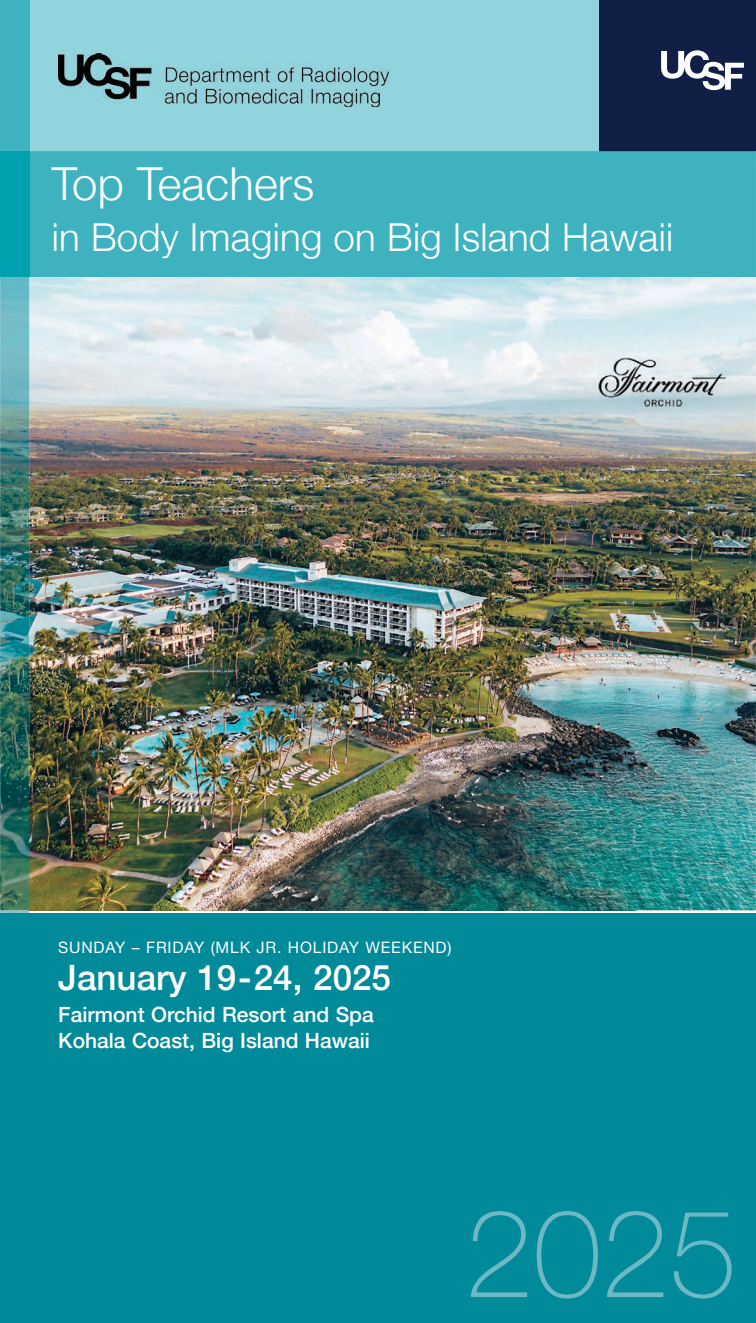
<style>
.page{position:relative;width:756px;height:1323px;background:#fff}
.page>*{position:absolute;margin:0;border:0;box-sizing:border-box;transform-origin:0 0}
.t1{font:100 122.5px "Helvetica Neue";color:#6cb9c5}
.t2{font:300 45.5px "Helvetica Neue";letter-spacing:.005em;color:#fff}
.t3{font:300 38.5px "Helvetica Neue";letter-spacing:.005em;color:#fff}
.t4{font:500 35px "Helvetica Neue";color:#fff}
.t5{font:500 21px/26.2px "Helvetica Neue";color:#fff}
.t6{font:15.75px "Helvetica Neue";letter-spacing:.05em;color:#fff}
</style>
<div class="page">
<div style="left:0;top:913px;width:756px;height:410px;background:#008a9a"></div>
<div style="left:0;top:0;width:756px;height:277px;background:#91d4dd"></div>
<div style="left:600px;top:0;width:156px;height:151px;background:#101f46"></div>
<svg style="left:661px;top:50px;width:83px;height:40px"></svg>
<img style="left:59px;top:54px;width:330px;height:53px">
<img style="left:29px;top:277px;width:727px;height:633px">
<div style="left:29px;top:151px;width:727px;height:126px;background:#3fb2c0"></div>
<div style="left:0;top:0;width:29px;height:151px;background:#3fb2c0"></div>
<img style="left:0;top:277px;width:29px;height:636px">
<div style="left:0;top:151px;width:29px;height:126px;background:#00a1b0"></div>
<img style="left:580px;top:351px;width:160px;height:63px">
<h2 class="t2" style="left:52px;top:148px;width:264px">Top Teachers</h2>
<h3 class="t3" style="left:52px;top:206px;width:623px">in Body Imaging on Big Island Hawaii</h3>
<p class="t6" style="left:58px;top:936px;width:395px">SUNDAY – FRIDAY (MLK JR. HOLIDAY WEEKEND)</p>
<h3 class="t4" style="left:58px;top:950px;width:334px">January 19-24, 2025</h3>
<p class="t5" style="left:58px;top:999px;width:317px">Fairmont Orchid Resort and Spa<br>Kohala Coast, Big Island Hawaii</p>
<h1 class="t1" style="left:465px;top:1161px;width:274px">2025</h1>
</div>
